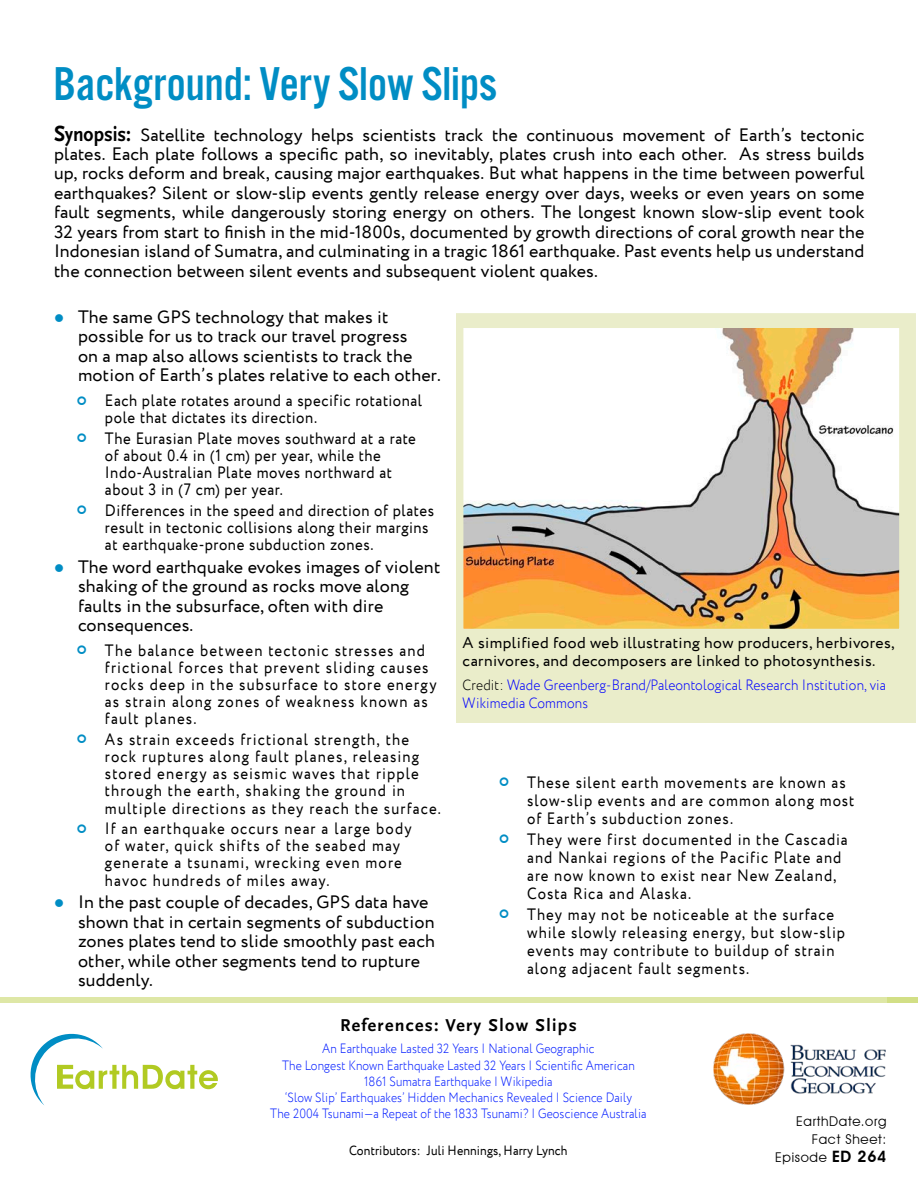
<style>
.page{position:relative;width:918px;height:1188px;background:#fff}
.page>*{position:absolute;margin:0;border:0;box-sizing:border-box;transform-origin:0 0}
.t1{font:49.35px "Alternate Got No 3 D";color:#008dc4}
.t2{font:18px/19.5px "Circe";letter-spacing:.01em;color:#000}
.t3{font:700 18px "Scala Sans Pro";letter-spacing:.075em;color:#000}
.t4{font:16.5px/17.2px "Circe";letter-spacing:.07em;color:#000;scale:.9 1}
.t5{font:16.5px/17.2px "Circe";letter-spacing:.035em;color:#000;scale:.9 1}
.t6{font:16.5px/17.2px "Circe";letter-spacing:.04em;color:#000;scale:.9 1}
.t7{font:15.75px/18px "Circe";letter-spacing:.025em;color:#000}
.t8{font:300 15px/18px "Circe";letter-spacing:.01em;color:#00f;scale:.9 1}
.t9{font:300 13.5px/16.2px "Circe";letter-spacing:.01em;color:#001bff;text-align:center;scale:.87 1}
.t10{font:13.5px "Circe";letter-spacing:.01em;color:#000;scale:.9 1}
.t11{font:13.5px/18px "Avant Garde IT Cby BT";letter-spacing:.05em;color:#000;text-align:right}
.s1{font-family:"Scala Sans Pro";font-weight:700;font-size:22.95px}
.s2{font-family:"Scala Sans Pro";font-weight:700;font-size:21.3px}
.s3{color:#008dc4}
.s4{color:#000}
.s5{font-weight:600;font-size:15.75px}
</style>
<div class="page">
<img style="left:713px;top:1034px;width:173px;height:71px">
<svg style="left:30px;top:1033px;width:188px;height:72px"></svg>
<div style="left:0;top:998px;width:918px;height:5px;background:#dee7a6"></div>
<div style="left:456px;top:313px;width:460px;height:410px;background:#eaedca"></div>
<svg style="left:456px;top:319px;width:452px;height:318px"></svg>
<div style="left:888px;top:998px;width:30px;height:5px;background:#d2df86"></div>
<h1 class="t1" style="left:53px;top:58px;width:445px">Background: Very Slow Slips</h1>
<p class="t2" style="left:54px;top:125px;width:812px;text-align:justify"><span class="s1">S</span><span class="s2">ynopsis:</span> Satellite technology helps scientists track the continuous movement of Earth’s tectonic plates. Each plate follows a specific path, so inevitably, plates crush into each other. As stress builds up, rocks deform and break, causing major earthquakes. But what happens in the time between powerful earthquakes? Silent or slow-slip events gently release energy over days, weeks or even years on some fault segments, while dangerously storing energy on others. The longest known slow-slip event took 32 years from start to finish in the mid-1800s, documented by growth directions of coral growth near the Indonesian island of Sumatra, and culminating in a tragic 1861 earthquake. Past events help us understand the connection between silent events and subsequent violent quakes.</p>
<p class="t2" style="left:78px;top:308px;width:365px;text-indent:-24px"><span class="s3">●</span> The same GPS technology that makes it possible for us to track our travel progress<br>on a map also allows scientists to track the motion of Earth’s plates relative to each other.</p>
<p class="t5" style="left:105px;top:392px;width:354px">Each plate rotates around a specific rotational pole that dictates its direction.</p>
<p class="t6" style="left:105px;top:430px;width:347px">The Eurasian Plate moves southward at a rate of about 0.4 in (1 cm) per year, while the Indo-Australian Plate moves northward at about 3 in (7 cm) per year.</p>
<p class="t5" style="left:105px;top:502px;width:367px">Differences in the speed and direction of plates result in tectonic collisions along their margins at earthquake-prone subduction zones.</p>
<p class="t2" style="left:78px;top:557px;width:364px;text-indent:-24px"><span class="s3">●</span> The word earthquake evokes images of violent shaking of the ground as rocks move along faults in the subsurface, often with dire consequences.</p>
<p class="t4" style="left:105px;top:642px;width:370px">The balance between tectonic stresses and frictional forces that prevent sliding causes rocks deep in the subsurface to store energy as strain along zones of weakness known as fault planes.</p>
<p class="t4" style="left:105px;top:731px;width:375px">As strain exceeds frictional strength, the rock ruptures along fault planes, releasing stored energy as seismic waves that ripple through the earth, shaking the ground in multiple directions as they reach the surface.</p>
<p class="t4" style="left:105px;top:820px;width:342px">If an earthquake occurs near a large body of water, quick shifts of the seabed may generate a tsunami, wrecking even more havoc hundreds of miles away.</p>
<p class="t2" style="left:78px;top:893px;width:359px;text-indent:-24px"><span class="s3">●</span> In the past couple of decades, GPS data have shown that in certain segments of subduction zones plates tend to slide smoothly past each other, while other segments tend to rupture suddenly.</p>
<p class="t7" style="left:463px;top:634px;width:434px">A simplified food web illustrating how producers, herbivores, carnivores, and decomposers are linked to photosynthesis.</p>
<p class="t8" style="left:463px;top:676px;width:472px"><span class="s4">Credit:</span> Wade Greenberg-Brand/Paleontological Research Institution, via<br>Wikimedia Commons</p>
<p class="t4" style="left:527px;top:774px;width:365px;line-height:18px">These silent earth movements are known as slow-slip events and are common along most of Earth’s subduction zones.</p>
<p class="t4" style="left:527px;top:831px;width:358px;line-height:18px">They were first documented in the Cascadia and Nankai regions of the Pacific Plate and are now known to exist near New Zealand, Costa Rica and Alaska.</p>
<p class="t4" style="left:527px;top:906px;width:355px;line-height:18px">They may not be noticeable at the surface while slowly releasing energy, but slow-slip events may contribute to buildup of strain along adjacent fault segments.</p>
<p class="t3" style="left:340px;top:1014px;width:238px">References: Very Slow Slips</p>
<p class="t9" style="left:270px;top:1041px;width:434px">An Earthquake Lasted 32 Years | National Geographic<br>The Longest Known Earthquake Lasted 32 Years | Scientific American 1861 Sumatra Earthquake | Wikipedia<br>‘Slow Slip’ Earthquakes’ Hidden Mechanics Revealed | Science Daily<br>The 2004 Tsunami—a Repeat of the 1833 Tsunami? | Geoscience Australia</p>
<p class="t10" style="left:349px;top:1141px;width:244px">Contributors: Juli Hennings, Harry Lynch</p>
<p class="t11" style="left:775px;top:1113px;width:113px">EarthDate.org<br>Fact Sheet:<br>Episode <span class="s5">ED 264</span></p>
</div>
